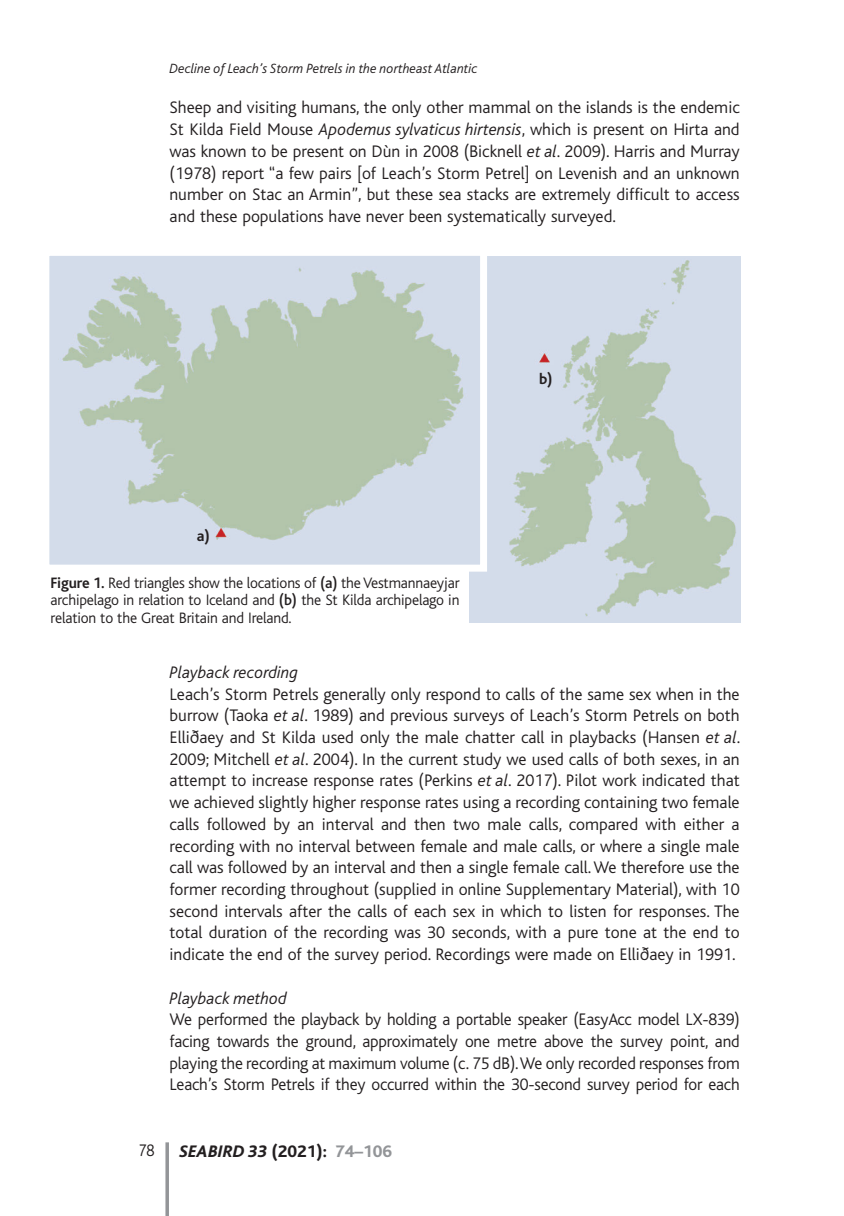
<style>
.page{position:relative;width:844px;height:1216px;background:#fff}
.page>*{position:absolute;margin:0;border:0;box-sizing:border-box;transform-origin:0 0}
.t1{font:300 17.5px/21.7px "Bliss";color:#231f20;text-align:justify}
.t2{font:italic 300 17.5px "Bliss";color:#231f20}
.t3{font:italic 800 17.5px "Bliss";color:#231f20}
.t4{font:300 17.5px "Bliss";color:#231f20;scale:.9 1}
.t5{font:300 15.75px/17.5px "Bliss";letter-spacing:-.01em;color:#231f20;text-align:justify}
.t6{font:700 15.75px "Bliss";color:#231f20}
.t7{font:italic 300 14px "Bliss";color:#231f20}
.s1{font-style:italic}
.s2{font-weight:700}
.s3{font-weight:500}
.s4{font-style:normal}
.s5{font-style:normal;color:#939598}
</style>
<div class="page">
<svg style="left:165px;top:1142px;width:4px;height:73px"></svg>
<img style="left:469px;top:256px;width:271px;height:366px">
<img style="left:50px;top:257px;width:429px;height:306px">
<div style="left:42px;top:249px;width:445px;height:322px;border:7px solid #fff"></div>
<p class="t7" style="left:169px;top:64px;width:309px">Decline of Leach’s Storm Petrels in the northeast Atlantic</p>
<p class="t1" style="left:169px;top:98px;width:571px">Sheep and visiting humans, the only other mammal on the islands is the endemic St Kilda Field Mouse <span class="s1">Apodemus sylvaticus hirtensis</span>, which is present on Hirta and was known to be present on Dùn in 2008 (Bicknell <span class="s1">et al</span>. 2009). Harris and Murray (1978) report “a few pairs [of Leach’s Storm Petrel] on Levenish and an unknown number on Stac an Armin”, but these sea stacks are extremely difficult to access and these populations have never been systematically surveyed.</p>
<p class="t6" style="left:197px;top:530px;width:15px">a)</p>
<p class="t5" style="left:51px;top:575px;width:410px"><span class="s2">Figure 1.</span> Red triangles show the locations of <span class="s3">(a)</span> the Vestmannaeyjar archipelago in relation to Iceland and <span class="s3">(b)</span> the St Kilda archipelago in relation to the Great Britain and Ireland.</p>
<p class="t6" style="left:539px;top:374px;width:15px">b)</p>
<p class="t2" style="left:169px;top:666px;width:130px">Playback recording</p>
<p class="t1" style="left:169px;top:684px;width:572px">Leach’s Storm Petrels generally only respond to calls of the same sex when in the burrow (Taoka <span class="s1">et al</span>. 1989) and previous surveys of Leach’s Storm Petrels on both Elliðaey and St Kilda used only the male chatter call in playbacks (Hansen <span class="s1">et al</span>.<br>2009; Mitchell <span class="s1">et al</span>. 2004). In the current study we used calls of both sexes, in an attempt to increase response rates (Perkins <span class="s1">et al</span>. 2017). Pilot work indicated that we achieved slightly higher response rates using a recording containing two female calls followed by an interval and then two male calls, compared with either a recording with no interval between female and male calls, or where a single male call was followed by an interval and then a single female call. We therefore use the former recording throughout (supplied in online Supplementary Material), with 10 second intervals after the calls of each sex in which to listen for responses. The total duration of the recording was 30 seconds, with a pure tone at the end to indicate the end of the survey period. Recordings were made on Elliðaey in 1991.</p>
<p class="t2" style="left:169px;top:992px;width:119px">Playback method</p>
<p class="t1" style="left:169px;top:1010px;width:571px">We performed the playback by holding a portable speaker (EasyAcc model LX-839) facing towards the ground, approximately one metre above the survey point, and playing the recording at maximum volume (c. 75 dB). We only recorded responses from Leach’s Storm Petrels if they occurred within the 30-second survey period for each</p>
<p class="t4" style="left:138px;top:1144px;width:20px">78</p>
<p class="t3" style="left:179px;top:1145px;width:214px">SEABIRD 33 <span class="s4">(2021):</span> <span class="s5">74–106</span></p>
</div>
